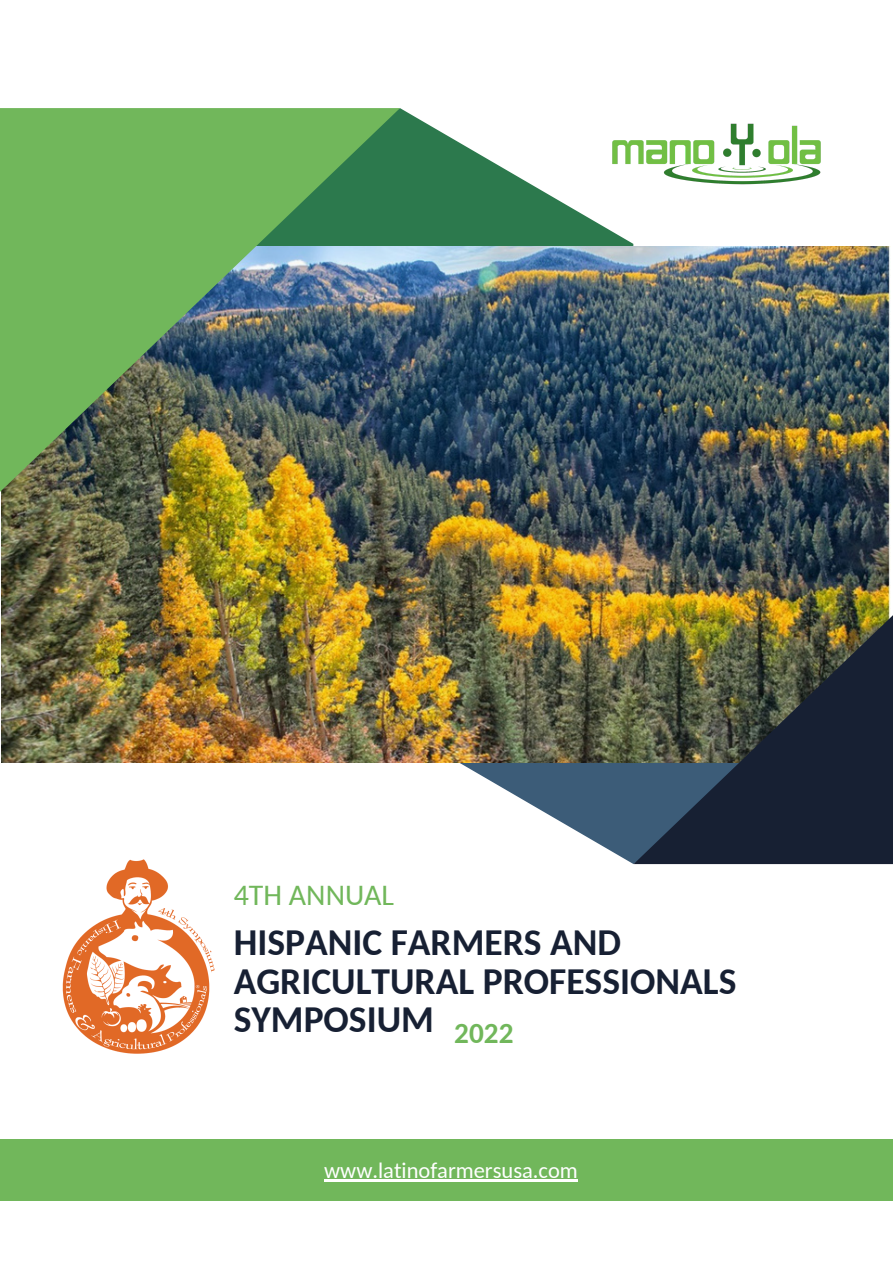
<style>
.page{position:relative;width:893px;height:1264px;background:#fff}
.page>*{position:absolute;margin:0;border:0;box-sizing:border-box;transform-origin:0 0}
.t1{font:700 37.5px/38.2px "Carlito";color:#172033}
.t2{font:30px "Carlito";color:#71b75b}
.t3{font:700 29.25px "Carlito";color:#71b75b}
.t4{font:22.5px "Carlito";color:#fff}
</style>
<div class="page">
<svg style="left:400px;top:108px;width:233px;height:138px;fill:#2c794d"></svg>
<svg style="left:400px;top:762px;width:233px;height:102px"></svg>
<img style="left:400px;top:246px;width:233px;height:516px">
<img style="left:0;top:108px;width:400px;height:655px">
<img style="left:633px;top:243px;width:259px;height:621px">
<img style="left:605px;top:108px;width:216px;height:108px">
<img style="left:62px;top:859px;width:153px;height:195px">
<div style="left:0;top:1138px;width:892px;height:62px;background:#71b75b"></div>
<hr style="left:324px;top:1179px;width:254px;height:2px;background:#fff">
<p class="t2" style="left:234px;top:882px;width:162px">4TH ANNUAL</p>
<p class="t1" style="left:234px;top:926px;width:504px">HISPANIC FARMERS AND<br>AGRICULTURAL PROFESSIONALS<br>SYMPOSIUM</p>
<p class="t3" style="left:454px;top:1020px;width:61px">2022</p>
<p class="t4" style="left:324px;top:1161px;width:255px">www.latinofarmersusa.com</p>
</div>
